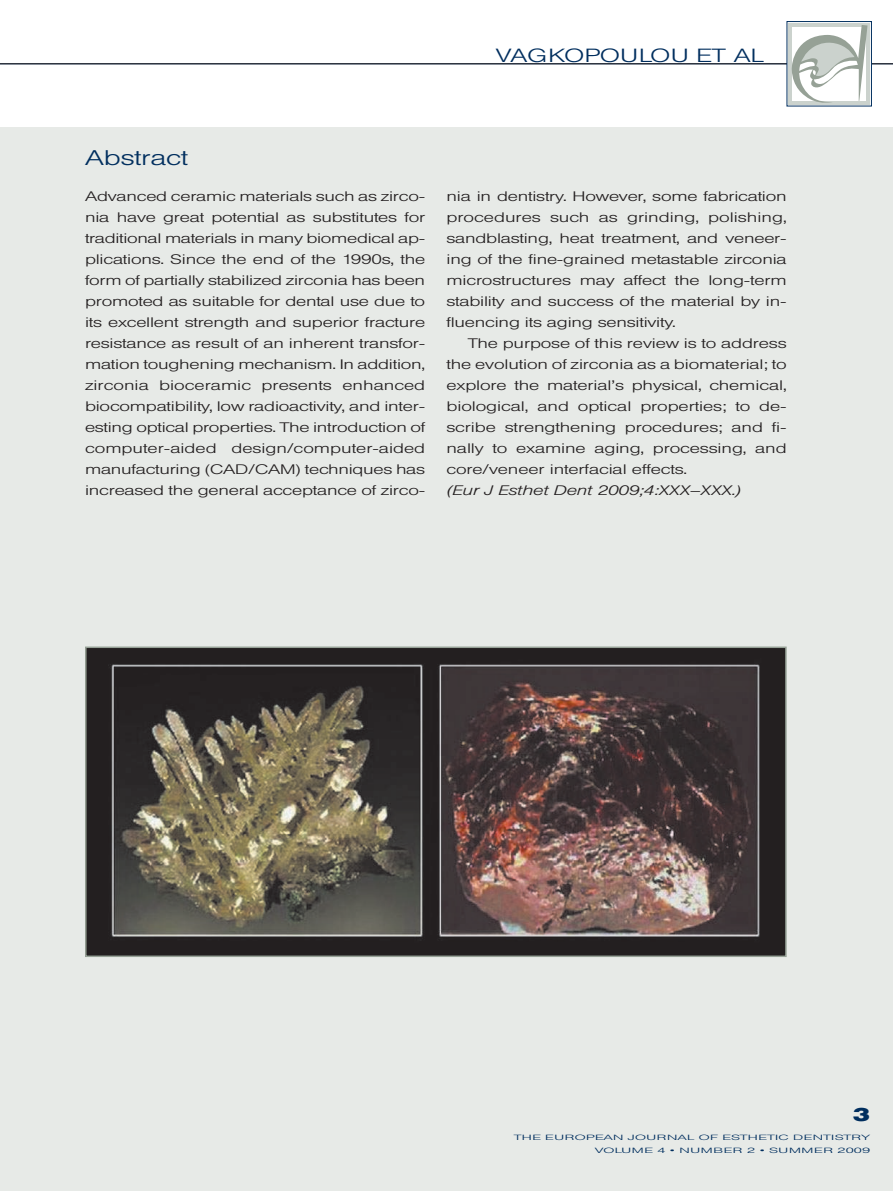
<style>
.page{position:relative;width:893px;height:1191px;background:#fff}
.page>*{position:absolute;margin:0;border:0;box-sizing:border-box;transform-origin:0 0}
.t1{font:300 21px "Helvetica BQ";color:#002e5e;scale:1.43 1}
.t2{font:300 18.9px "Helvetica BQ";letter-spacing:.005em;color:#002e5e;scale:1.43 1}
.t3{font:900 18.9px "Helvetica BQ";color:#002e5e;scale:1.43 1}
.t4{font:300 13.65px/21px "Helvetica BQ";letter-spacing:-.01em;color:#231f20;text-align:justify;scale:1.43 1}
.t5{font:italic 300 13.65px "Helvetica BQ";letter-spacing:-.005em;color:#231f20;scale:1.43 1}
.t6{font:300 7.5px/12.8px "Helvetica BQ";letter-spacing:.025em;color:#002e5e;text-align:right;scale:2 1}
</style>
<div class="page">
<div style="left:0;top:128px;width:893px;height:1063px;background:#e7eae7"></div>
<hr style="left:0;top:63px;width:893px;height:1px;background:#231f20">
<div style="left:787px;top:21px;width:85px;height:85px;border:1px solid #002e5e"></div>
<div style="left:788px;top:23px;width:82px;height:82px;background:#cbd2cd"></div>
<img style="left:88px;top:649px;width:696px;height:305px">
<div style="left:85px;top:646px;width:702px;height:311px;border:2px solid #96a196"></div>
<svg style="left:668px;top:25px;width:199px;height:103px"></svg>
<h2 class="t2" style="left:496px;top:49px;width:189px">VAGKOPOULOU ET AL</h2>
<h1 class="t1" style="left:85px;top:150px;width:74px">Abstract</h1>
<p class="t4" style="left:85px;top:187px;width:239px">Advanced ceramic materials such as zirco&shy;nia have great potential as substitutes for traditional materials in many biomedical ap&shy;plications. Since the end of the 1990s, the form of partially stabilized zirconia has been promoted as suitable for dental use due to its excellent strength and superior fracture resistance as result of an inherent transfor&shy;mation toughening mechanism. In addition, zirconia bioceramic presents enhanced biocompatibility, low radioactivity, and inter&shy;esting optical properties. The introduction of computer-aided design/computer-aided manufacturing (CAD/CAM) techniques has increased the general acceptance of zirco-</p>
<p class="t4" style="left:446px;top:187px;width:239px">nia in dentistry. However, some fabrication procedures such as grinding, polishing, sandblasting, heat treatment, and veneer&shy;ing of the fine-grained metastable zirconia microstructures may affect the long-term stability and success of the material by in&shy;fluencing its aging sensitivity.</p>
<p class="t4" style="left:446px;top:334px;width:239px;text-indent:21px">The purpose of this review is to address the evolution of zirconia as a biomaterial; to explore the material’s physical, chemical, biological, and optical properties; to de&shy;scribe strengthening procedures; and fi&shy;nally to examine aging, processing, and core/veneer interfacial effects.</p>
<p class="t5" style="left:446px;top:485px;width:208px">(Eur J Esthet Dent 2009;4:XXX–XXX.)</p>
<h2 class="t3" style="left:853px;top:1107px;width:14px">3</h2>
<p class="t6" style="left:514px;top:1131px;width:180px">THE EUROPEAN JOURNAL OF ESTHETIC DENTISTRY<br>VOLUME 4 • NUMBER 2 • SUMMER 2009</p>
</div>
